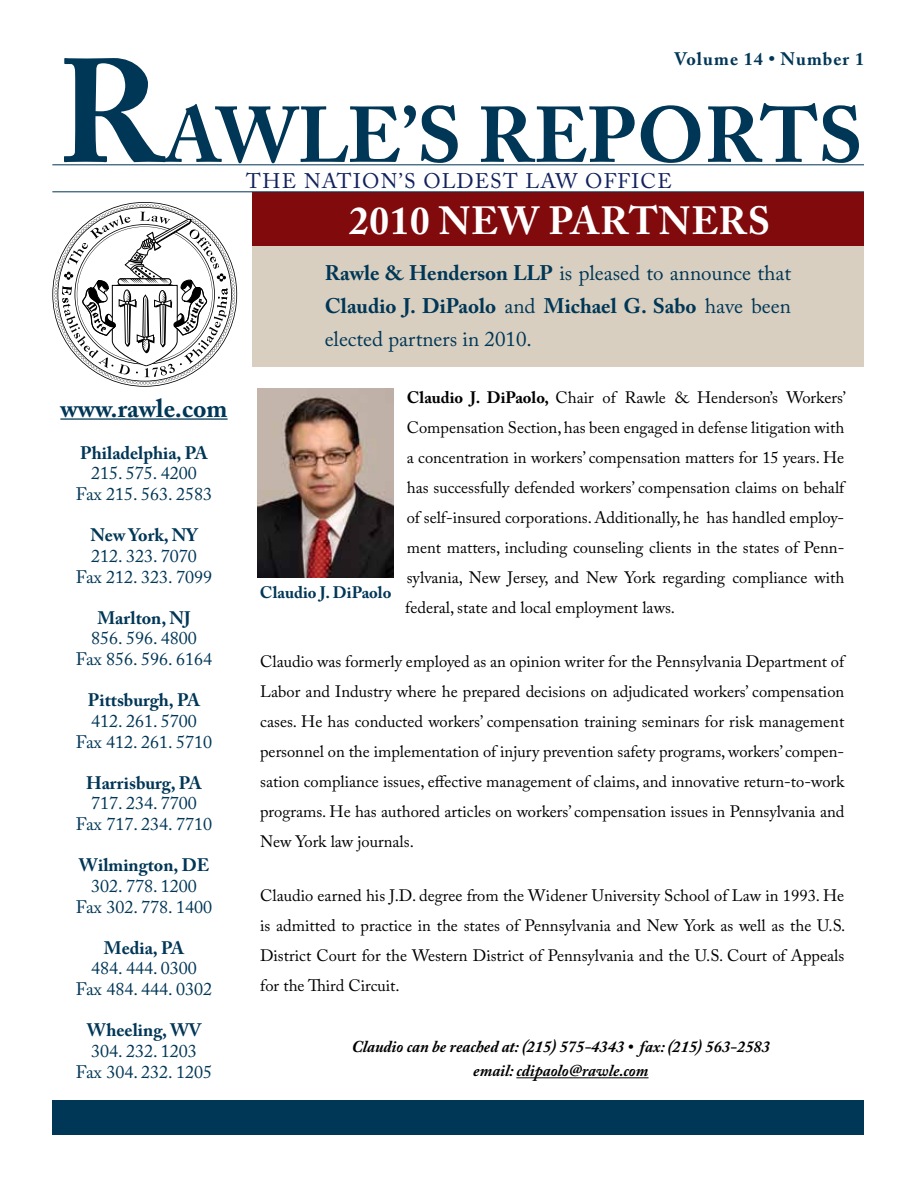
<style>
.page{position:relative;width:918px;height:1188px;background:#fff}
.page>*{position:absolute;margin:0;border:0;box-sizing:border-box;transform-origin:0 0}
.t1{font:700 78px "Adobe Caslon Pro";letter-spacing:-.01em;color:#003656}
.t2{font:700 39px "Adobe Caslon Pro";letter-spacing:.02em;color:#fff}
.t3{font:700 25.5px "Adobe Caslon Pro";color:#003656}
.t4{font:21px/33px "Adobe Caslon Pro";color:#003656;text-align:justify}
.t5{font:21px "Adobe Caslon Pro";letter-spacing:.06em;color:#11215d}
.t6{font:18px/20.7px "Adobe Caslon Pro";color:#003656;text-align:center}
.t7{font:700 18px "Adobe Caslon Pro";color:#003656}
.t8{font:700 18px "Adobe Caslon Pro";letter-spacing:.06em;color:#003656}
.t9{font:16.5px/30px "Adobe Caslon Pro";color:#000;text-align:justify}
.t10{font:italic 700 16.5px/24px "Adobe Caslon Pro";color:#000;text-align:center}
.t11{font:700 16.5px "Adobe Caslon Pro";color:#003656}
.s1{font-size:145.8px}
.s2{font-weight:700}
</style>
<div class="page">
<div style="left:252px;top:246px;width:612px;height:121px;background:#d8cfc0"></div>
<div style="left:253px;top:192px;width:611px;height:54px;background:#810a0c"></div>
<svg style="left:52px;top:202px;width:185px;height:185px"></svg>
<hr style="left:52px;top:192px;width:812px;height:1px;background:#003656">
<hr style="left:52px;top:165px;width:812px;height:1px;background:#003656">
<div style="left:52px;top:1100px;width:812px;height:34px;background:#003656"></div>
<hr style="left:60px;top:418px;width:168px;height:2px;background:#003656">
<img style="left:257px;top:388px;width:136px;height:190px">
<hr style="left:516px;top:1077px;width:133px;height:1px;background:#000">
<p class="t8" style="left:674px;top:49px;width:191px">Volume 14 • Number 1</p>
<h1 class="t1" style="left:57px;top:89px;width:807px"><span class="s1">R</span>AWLE’S REPORTS</h1>
<p class="t5" style="left:246px;top:168px;width:427px">THE NATION’S OLDEST LAW OFFICE</p>
<h2 class="t2" style="left:349px;top:197px;width:422px">2010 NEW PARTNERS</h2>
<h3 class="t3" style="left:60px;top:393px;width:169px">www.rawle.com</h3>
<p class="t7" style="left:80px;top:442px;width:129px">Philadelphia, PA</p>
<p class="t6" style="left:76px;top:463px;width:138px">215. 575. 4200<br>Fax 215. 563. 2583</p>
<p class="t7" style="left:90px;top:525px;width:109px">New York, NY</p>
<p class="t6" style="left:76px;top:545px;width:138px">212. 323. 7070<br>Fax 212. 323. 7099</p>
<p class="t7" style="left:97px;top:607px;width:95px">Marlton, NJ</p>
<p class="t6" style="left:76px;top:628px;width:138px">856. 596. 4800<br>Fax 856. 596. 6164</p>
<p class="t7" style="left:88px;top:690px;width:114px">Pittsburgh, PA</p>
<p class="t6" style="left:76px;top:710px;width:138px">412. 261. 5700<br>Fax 412. 261. 5710</p>
<p class="t7" style="left:86px;top:772px;width:117px">Harrisburg, PA</p>
<p class="t6" style="left:76px;top:793px;width:138px">717. 234. 7700<br>Fax 717. 234. 7710</p>
<p class="t7" style="left:79px;top:855px;width:132px">Wilmington, DE</p>
<p class="t6" style="left:76px;top:875px;width:138px">302. 778. 1200<br>Fax 302. 778. 1400</p>
<p class="t7" style="left:104px;top:937px;width:82px">Media, PA</p>
<p class="t6" style="left:76px;top:958px;width:138px">484. 444. 0300<br>Fax 484. 444. 0302</p>
<p class="t7" style="left:87px;top:1020px;width:116px">Wheeling, WV</p>
<p class="t6" style="left:76px;top:1040px;width:138px">304. 232. 1203<br>Fax 304. 232. 1205</p>
<p class="t4" style="left:325px;top:257px;width:468px"><span class="s2">Rawle &amp; Henderson LLP</span> is pleased to announce that <span class="s2">Claudio J. DiPaolo</span> and <span class="s2">Michael G. Sabo</span> have been elected partners in 2010.</p>
<p class="t9" style="left:405px;top:382px;width:442px"><span class="s2">Claudio J. DiPaolo,</span> Chair of Rawle &amp; Henderson’s Workers’ Compensation Section, has been engaged in defense litigation with a concentration in workers’ compensation matters for 15 years. He has successfully defended workers’ compensation claims on behalf of self-insured corporations. Additionally, he has handled employ&shy;ment matters, including counseling clients in the states of Penn&shy;sylvania, New Jersey, and New York regarding compliance with federal, state and local employment laws.</p>
<p class="t9" style="left:260px;top:646px;width:586px">Claudio was formerly employed as an opinion writer for the Pennsylvania Department of Labor and Industry where he prepared decisions on adjudicated workers’ compensation cases. He has conducted workers’ compensation training seminars for risk management personnel on the implementation of injury prevention safety programs, workers’ compen&shy;sation compliance issues, effective management of claims, and innovative return-to-work programs. He has authored articles on workers’ compensation issues in Pennsylvania and New York law journals.</p>
<p class="t9" style="left:260px;top:880px;width:587px">Claudio earned his J.D. degree from the Widener University School of Law in 1993. He is admitted to practice in the states of Pennsylvania and New York as well as the U.S.<br>District Court for the Western District of Pennsylvania and the U.S. Court of Appeals for the Third Circuit.</p>
<p class="t11" style="left:260px;top:582px;width:133px">Claudio J. DiPaolo</p>
<p class="t10" style="left:352px;top:1034px;width:420px">Claudio can be reached at: (215) 575-4343 • fax: (215) 563-2583 email: cdipaolo@rawle.com</p>
</div>
